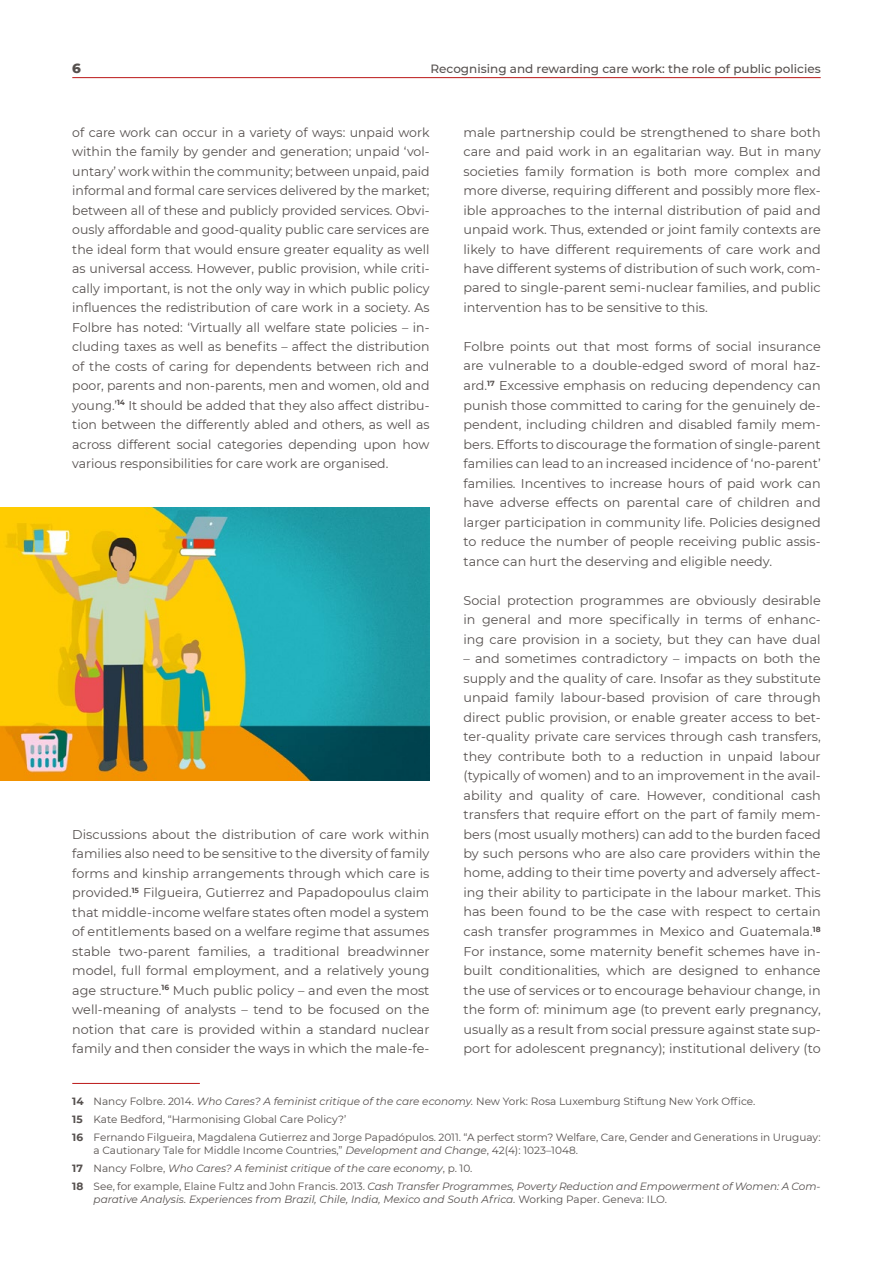
<style>
.page{position:relative;width:893px;height:1263px;background:#fff}
.page>*{position:absolute;margin:0;border:0;box-sizing:border-box;transform-origin:0 0}
.t1{font:800 13.5px "Montserrat";color:#55504e}
.t2{font:12.75px/19.5px "Montserrat";color:#55504e;text-align:justify}
.t3{font:500 12px "Montserrat";color:#55504e}
.t4{font:italic 10.5px/17.7px "Montserrat";color:#55504e}
.t5{font:10.5px/17.7px "Montserrat";color:#55504e}
.s1{font-weight:700}
.s2{font-style:italic}
.s3{font-style:normal}
.s4{font-weight:700;font-style:normal}
</style>
<div class="page">
<hr style="left:72px;top:77px;width:749px;height:1px;background:#bb1818">
<hr style="left:72px;top:1083px;width:128px;height:1px;background:#bb1818">
<img style="left:0;top:507px;width:429px;height:273px">
<p class="t1" style="left:72px;top:58px;width:10px">6</p>
<p class="t3" style="left:430px;top:60px;width:392px">Recognising and rewarding care work: the role of public policies</p>
<p class="t2" style="left:72px;top:122px;width:359px">of care work can occur in a variety of ways: unpaid work within the family by gender and generation; unpaid ‘vol&shy;untary’ work within the community; between unpaid, paid informal and formal care services delivered by the market; between all of these and publicly provided services. Obvi&shy;ously affordable and good-quality public care services are the ideal form that would ensure greater equality as well as universal access. However, public provision, while criti&shy;cally important, is not the only way in which public policy influences the redistribution of care work in a society. As Folbre has noted: ‘Virtually all welfare state policies – in&shy;cluding taxes as well as benefits – affect the distribution of the costs of caring for dependents between rich and poor, parents and non-parents, men and women, old and young.’<sup>14</sup> It should be added that they also affect distribu&shy;tion between the differently abled and others, as well as across different social categories depending upon how various responsibilities for care work are organised.</p>
<p class="t2" style="left:72px;top:824px;width:359px">Discussions about the distribution of care work within families also need to be sensitive to the diversity of family forms and kinship arrangements through which care is provided.<sup>15</sup> Filgueira, Gutierrez and Papadopoulus claim that middle-income welfare states often model a system of entitlements based on a welfare regime that assumes stable two-parent families, a traditional breadwinner model, full formal employment, and a relatively young age structure.<sup>16</sup> Much public policy – and even the most well-meaning of analysts – tend to be focused on the notion that care is provided within a standard nuclear family and then consider the ways in which the male-fe-</p>
<p class="t2" style="left:463px;top:122px;width:359px">male partnership could be strengthened to share both care and paid work in an egalitarian way. But in many societies family formation is both more complex and more diverse, requiring different and possibly more flex&shy;ible approaches to the internal distribution of paid and unpaid work. Thus, extended or joint family contexts are likely to have different requirements of care work and have different systems of distribution of such work, com&shy;pared to single-parent semi-nuclear families, and public intervention has to be sensitive to this.</p>
<p class="t2" style="left:463px;top:336px;width:359px">Folbre points out that most forms of social insurance are vulnerable to a double-edged sword of moral haz&shy;ard.<sup>17</sup> Excessive emphasis on reducing dependency can punish those committed to caring for the genuinely de&shy;pendent, including children and disabled family mem&shy;bers. Efforts to discourage the formation of single-parent families can lead to an increased incidence of ‘no-parent’ families. Incentives to increase hours of paid work can have adverse effects on parental care of children and larger participation in community life. Policies designed to reduce the number of people receiving public assis&shy;tance can hurt the deserving and eligible needy.</p>
<p class="t2" style="left:463px;top:590px;width:359px">Social protection programmes are obviously desirable in general and more specifically in terms of enhanc&shy;ing care provision in a society, but they can have dual</p>
<p class="t2" style="left:463px;top:648px;width:359px">– and sometimes contradictory – impacts on both the supply and the quality of care. Insofar as they substitute unpaid family labour-based provision of care through direct public provision, or enable greater access to bet&shy;ter-quality private care services through cash transfers, they contribute both to a reduction in unpaid labour (typically of women) and to an improvement in the avail&shy;ability and quality of care. However, conditional cash transfers that require effort on the part of family mem&shy;bers (most usually mothers) can add to the burden faced by such persons who are also care providers within the home, adding to their time poverty and adversely affect&shy;ing their ability to participate in the labour market. This has been found to be the case with respect to certain cash transfer programmes in Mexico and Guatemala.<sup>18<br></sup>For instance, some maternity benefit schemes have in&shy;built conditionalities, which are designed to enhance the use of services or to encourage behaviour change, in the form of: minimum age (to prevent early pregnancy, usually as a result from social pressure against state sup&shy;port for adolescent pregnancy); institutional delivery (to</p>
<p class="t5" style="left:72px;top:1092px;width:750px"><span class="s1">14</span> Nancy Folbre. 2014. <span class="s2">Who Cares? A feminist critique of the care economy.</span> New York: Rosa Luxemburg Stiftung New York Office.<br><span class="s1">15</span> Kate Bedford, “Harmonising Global Care Policy?’<br><span class="s1">16</span> Fernando Filgueira, Magdalena Gutierrez and Jorge Papadópulos. 2011. “A perfect storm? Welfare, Care, Gender and Generations in Uruguay:</p>
<p class="t4" style="left:72px;top:1141px;width:750px;text-indent:21px"><span class="s3">a Cautionary Tale for Middle Income Countries,”</span> Development and Change<span class="s3">, 42(4): 1023–1048.<br></span><span class="s4">17</span> <span class="s3">Nancy Folbre,</span> Who Cares? A feminist critique of the care economy<span class="s3">, p. 10.<br></span><span class="s4">18</span> <span class="s3">See, for example, Elaine Fultz and John Francis. 2013.</span> Cash Transfer Programmes, Poverty Reduction and Empowerment of Women: A Com-</p>
<p class="t4" style="left:94px;top:1190px;width:575px">parative Analysis. Experiences from Brazil, Chile, India, Mexico and South Africa. <span class="s3">Working Paper. Geneva: ILO.</span></p>
</div>
